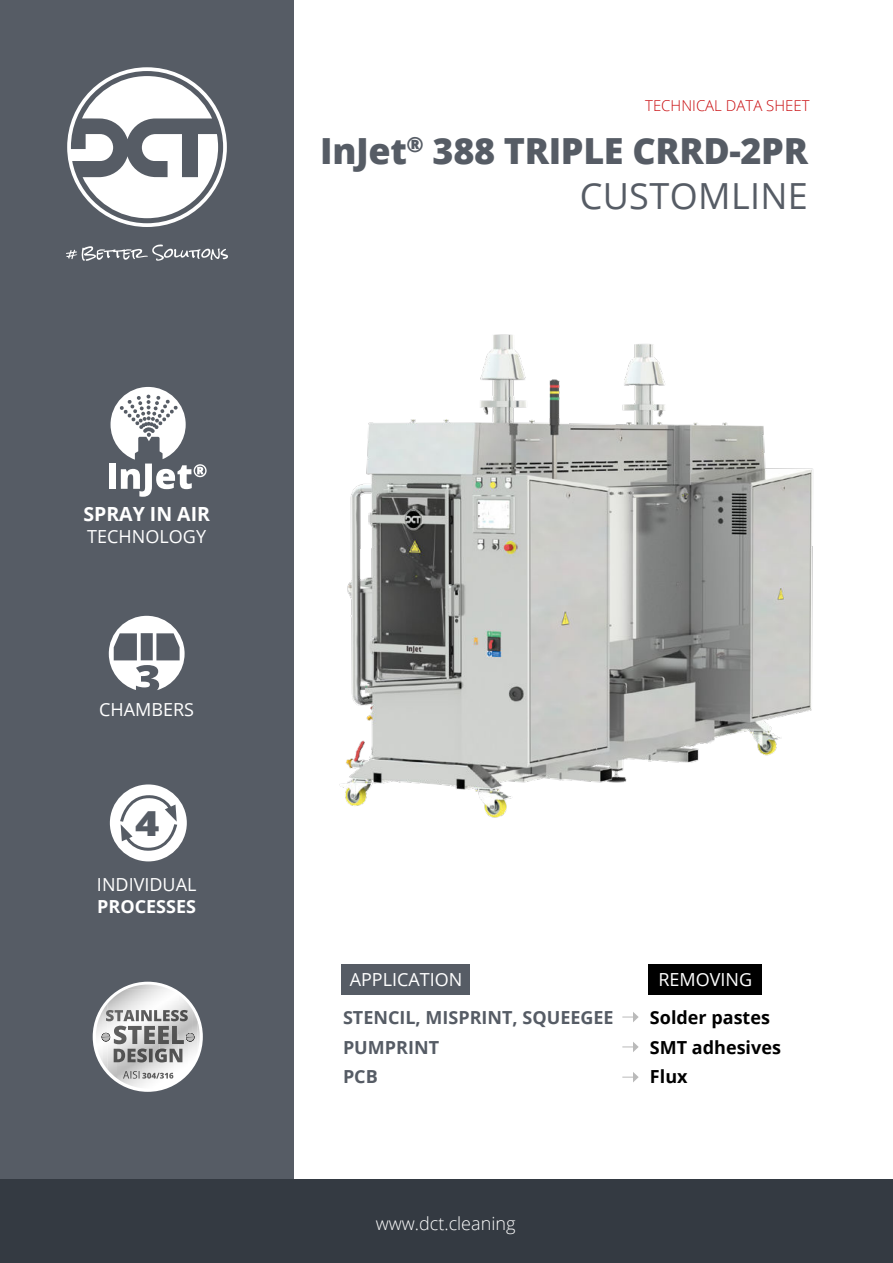
<style>
.page{position:relative;width:893px;height:1263px;background:#fff}
.page>*{position:absolute;margin:0;border:0;box-sizing:border-box;transform-origin:0 0}
.t1{font:800 36px/45px "Open Sans";letter-spacing:-.01em;color:#565c65;text-align:right}
.t2{font:800 34.5px "Open Sans";color:#565c65;scale:1.2 1}
.t3{font:700 19.5px "Open Sans";color:#fff}
.t4{font:600 19.35px "Open Sans";color:#fff}
.t5{font:18px "Open Sans";color:#fff}
.t6{font:700 18px "Open Sans";color:#565c65}
.t7{font:300 18px "Open Sans";color:#fff}
.t8{font:700 18px "Open Sans";color:#000}
.t9{font:700 18px "Open Sans";color:#fff}
.t10{font:300 15px "Open Sans";color:#c90c0f}
.s1{font-weight:400}
</style>
<div class="page">
<div style="left:0;top:0;width:293px;height:1180px;background:#565c65"></div>
<div style="left:0;top:1180px;width:893px;height:83px;background:#343a42"></div>
<svg style="left:67px;top:67px;width:160px;height:160px"></svg>
<svg style="left:66px;top:244px;width:162px;height:17px"></svg>
<div style="left:110px;top:784px;width:77px;height:77px;background:#fff;border-radius:50%"></div>
<svg style="left:119px;top:795px;width:60px;height:57px"></svg>
<div style="left:109px;top:463px;width:7px;height:26px;background:#fff"></div>
<svg style="left:111px;top:387px;width:96px;height:110px"></svg>
<svg style="left:93px;top:982px;width:110px;height:110px"></svg>
<img style="left:122px;top:1074px;width:52px;height:14px">
<img style="left:117px;top:1021px;width:5px;height:60px">
<img style="left:174px;top:1044px;width:5px;height:37px">
<img style="left:107px;top:994px;width:10px;height:84px">
<img style="left:179px;top:994px;width:9px;height:84px">
<img style="left:131px;top:1062px;width:43px;height:12px">
<img style="left:103px;top:1003px;width:5px;height:66px">
<svg style="left:122px;top:1062px;width:9px;height:5px"></svg>
<img style="left:188px;top:1003px;width:5px;height:66px">
<img style="left:98px;top:1010px;width:5px;height:53px">
<img style="left:193px;top:1010px;width:5px;height:53px">
<img style="left:160px;top:1044px;width:14px;height:4px">
<img style="left:95px;top:1021px;width:3px;height:31px">
<img style="left:122px;top:1046px;width:38px;height:2px">
<img style="left:197px;top:1021px;width:4px;height:31px">
<svg style="left:151px;top:1044px;width:9px;height:2px"></svg>
<img style="left:122px;top:1021px;width:57px;height:4px">
<img style="left:116px;top:989px;width:64px;height:21px">
<img style="left:126px;top:984px;width:44px;height:5px">
<img style="left:119px;top:1025px;width:61px;height:1px">
<img style="left:119px;top:1044px;width:32px;height:3px">
<img style="left:114px;top:1026px;width:70px;height:18px">
<img style="left:114px;top:1048px;width:68px;height:14px">
<svg style="left:101px;top:1033px;width:10px;height:9px"></svg>
<svg style="left:185px;top:1033px;width:10px;height:9px"></svg>
<img style="left:119px;top:1067px;width:16px;height:7px">
<img style="left:123px;top:1071px;width:17px;height:8px">
<img style="left:142px;top:1068px;width:31px;height:10px">
<img style="left:106px;top:1010px;width:82px;height:11px">
<img style="left:293px;top:295px;width:520px;height:591px">
<svg style="left:109px;top:616px;width:76px;height:74px"></svg>
<div style="left:342px;top:964px;width:128px;height:30px;background:#565c65"></div>
<div style="left:648px;top:964px;width:114px;height:30px;background:#000"></div>
<svg style="left:622px;top:1012px;width:17px;height:10px"></svg>
<svg style="left:622px;top:1042px;width:17px;height:10px"></svg>
<svg style="left:622px;top:1072px;width:17px;height:10px"></svg>
<p class="t10" style="left:645px;top:99px;width:166px">TECHNICAL DATA SHEET</p>
<h1 class="t1" style="left:320px;top:132px;width:489px">InJet<sup>®</sup> 388 TRIPLE CRRD-2PR<br><span class="s1">CUSTOMLINE</span></h1>
<p class="t3" style="left:83px;top:506px;width:128px">SPRAY IN AIR</p>
<p class="t5" style="left:87px;top:529px;width:120px">TECHNOLOGY</p>
<p class="t4" style="left:101px;top:701px;width:94px">CHAMBER</p>
<p class="t5" style="left:99px;top:702px;width:96px">CHAMBERS</p>
<h2 class="t2" style="left:135px;top:811px;width:22px">4</h2>
<p class="t5" style="left:97px;top:877px;width:101px">INDIVIDUAL</p>
<p class="t9" style="left:97px;top:899px;width:100px">PROCESSES</p>
<p class="t5" style="left:350px;top:972px;width:114px">APPLICATION</p>
<p class="t5" style="left:658px;top:972px;width:95px">REMOVING</p>
<p class="t6" style="left:343px;top:1010px;width:272px">STENCIL, MISPRINT, SQUEEGEE</p>
<p class="t8" style="left:650px;top:1010px;width:122px">Solder pastes</p>
<p class="t6" style="left:343px;top:1040px;width:98px">PUMPRINT</p>
<p class="t8" style="left:650px;top:1040px;width:132px">SMT adhesives</p>
<p class="t6" style="left:343px;top:1070px;width:36px">PCB</p>
<p class="t8" style="left:650px;top:1070px;width:39px">Flux</p>
<p class="t7" style="left:377px;top:1212px;width:141px">www.dct.cleaning</p>
<p class="t7" style="left:376px;top:1216px;width:141px">www.dct.cleaning</p>
</div>
